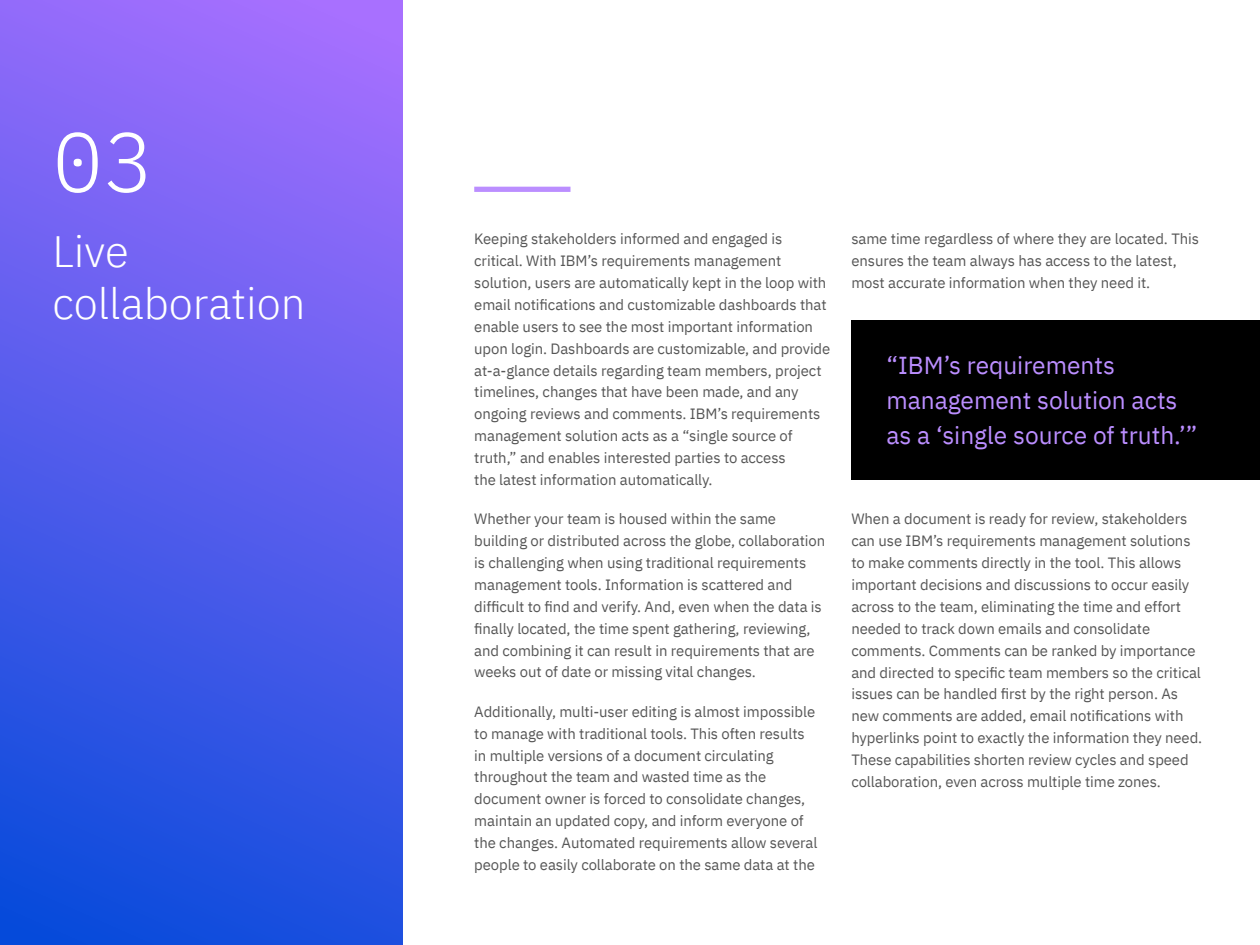
<style>
.page{position:relative;width:1260px;height:945px;background:#fff}
.page>*{position:absolute;margin:0;border:0;box-sizing:border-box;transform-origin:0 0}
.t1{font:300 84px "IBM Plex Mono";color:#fff}
.t2{font:300 43.75px/52.5px "IBM Plex Sans";color:#fff}
.t3{font:24.5px/35px "IBM Plex Sans";color:#bb8eff}
.t4{font:14.88px/21.9px "IBM Plex Sans";letter-spacing:-.005em;color:#565656}
</style>
<div class="page">
<div style="left:0;top:0;width:402px;height:945px;background:linear-gradient(to bottom,#a06efd,#0f4cdc)"></div>
<div style="left:474px;top:187px;width:96px;height:5px;background:#bb8eff"></div>
<div style="left:851px;top:320px;width:409px;height:159px;background:#000"></div>
<h1 class="t1" style="left:52px;top:99px;width:102px">03</h1>
<h2 class="t2" style="left:52px;top:221px;width:255px">Live collaboration</h2>
<p class="t4" style="left:474px;top:227px;width:358px">Keeping stakeholders informed and engaged is critical. With IBM’s requirements management solution, users are automatically kept in the loop with email notifications and customizable dashboards that enable users to see the most important information upon login. Dashboards are customizable, and provide at-a-glance details regarding team members, project timelines, changes that have been made, and any ongoing reviews and comments. IBM’s requirements management solution acts as a “single source of truth,” and enables interested parties to access<br>the latest information automatically.</p>
<p class="t4" style="left:474px;top:507px;width:353px">Whether your team is housed within the same building or distributed across the globe, collaboration is challenging when using traditional requirements management tools. Information is scattered and difficult to find and verify. And, even when the data is finally located, the time spent gathering, reviewing, and combining it can result in requirements that are weeks out of date or missing vital changes.</p>
<p class="t4" style="left:474px;top:699px;width:345px">Additionally, multi-user editing is almost impossible to manage with traditional tools. This often results in multiple versions of a document circulating throughout the team and wasted time as the document owner is forced to consolidate changes, maintain an updated copy, and inform everyone of the changes. Automated requirements allow several people to easily collaborate on the same data at the</p>
<p class="t4" style="left:851px;top:227px;width:349px">same time regardless of where they are located. This ensures the team always has access to the latest, most accurate information when they need it.</p>
<h3 class="t3" style="left:886px;top:346px;width:313px">“IBM’s requirements management solution acts as a ‘single source of truth.’”</h3>
<p class="t4" style="left:851px;top:507px;width:352px">When a document is ready for review, stakeholders can use IBM’s requirements management solutions to make comments directly in the tool. This allows important decisions and discussions to occur easily across to the team, eliminating the time and effort needed to track down emails and consolidate comments. Comments can be ranked by importance and directed to specific team members so the critical issues can be handled first by the right person. As new comments are added, email notifications with hyperlinks point to exactly the information they need.<br>These capabilities shorten review cycles and speed collaboration, even across multiple time zones.</p>
</div>
